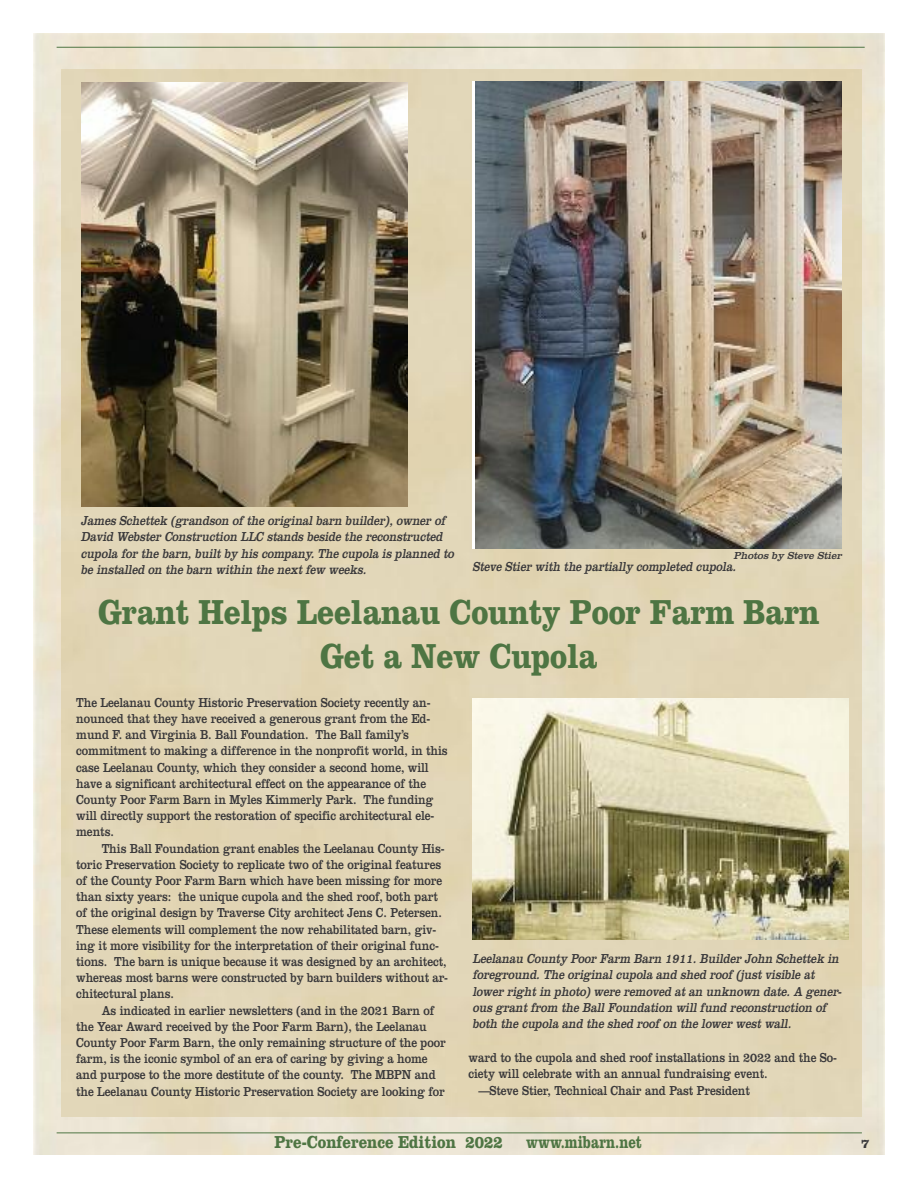
<style>
.page{position:relative;width:918px;height:1188px;background:#fff}
.page>*{position:absolute;margin:0;border:0;box-sizing:border-box;transform-origin:0 0}
.t1{font:700 36px/43.2px "Clarendon";letter-spacing:-.005em;color:#4e7543;text-align:center;scale:.85 1}
.t2{font:700 18px "Clarendon";color:#4e7543;scale:.85 1}
.t3{font:700 18px "Clarendon";color:#4e7543;scale:.75 1}
.t4{font:13.5px/16.2px "Clarendon";letter-spacing:-.005em;color:#39383a;scale:.85 1}
.t5{font:italic 13.5px/16.2px "Clarendon";letter-spacing:-.005em;color:#39383a;scale:.85 1}
.t6{font:700 13.5px "Clarendon";color:#39383a}
.t7{font:italic 10.5px "Clarendon";color:#39383a}
</style>
<div class="page">
<img style="left:34px;top:34px;width:850px;height:1120px">
<hr style="left:57px;top:1133px;width:805px;height:1px;background:#4e7543">
<hr style="left:57px;top:47px;width:808px;height:1px;background:#4e7543">
<div style="left:62px;top:70px;width:800px;height:1047px;background:#e1d6b6"></div>
<img style="left:81px;top:83px;width:327px;height:423px">
<img style="left:475px;top:81px;width:367px;height:468px">
<img style="left:473px;top:698px;width:376px;height:242px">
<p class="t5" style="left:81px;top:514px;width:443px">James Schettek (grandson of the original barn builder), owner of David Webster Construction LLC stands beside the reconstructed cup ola for the barn, built by his comp any. The cup ola is p lanned to be installed on the barn within the next few weeks.</p>
<p class="t7" style="left:733px;top:552px;width:112px">Photos by Steve Stier</p>
<p class="t5" style="left:472px;top:560px;width:314px">Steve Stier with the p artially comp leted cup ola.</p>
<h1 class="t1" style="left:98px;top:595px;width:850px">Grant Helps Leelanau County Poor Farm Barn<br>Get a New Cupola</h1>
<p class="t4" style="left:76px;top:696px;width:439px">The Leelanau County Historic Preservation Society recently an&shy;nounced that they have received a generous grant from the Ed&shy;mund F. and Virginia B. Ball Foundation. The Ball family’s commitment to making a difference in the nonprofit world, in this case Leelanau County, which they consider a second home, will have a significant architectural effect on the appearance of the County Poor Farm Barn in Myles Kimmerly Park. The funding will directly support the restoration of specific architectural ele&shy;ments.</p>
<p class="t4" style="left:76px;top:841px;width:439px;text-indent:26px">This Ball Foundation grant enables the Leelanau County His&shy;toric Preservation Society to replicate two of the original features of the County Poor Farm Barn which have been missing for more than sixty years: the unique cupola and the shed roof, both part of the original design by Traverse City architect Jens C. Petersen.<br>These elements will complement the now rehabilitated barn, giv&shy;ing it more visibility for the interpretation of their original func&shy;tions. The barn is unique because it was designed by an architect, whereas most barns were constructed by barn builders without ar&shy;chitectural plans.</p>
<p class="t4" style="left:76px;top:1003px;width:436px;text-indent:26px">As indicated in earlier newsletters (and in the 2021 Barn of the Year Award received by the Poor Farm Barn), the Leelanau County Poor Farm Barn, the only remaining structure of the poor farm, is the iconic symbol of an era of caring by giving a home and purpose to the more destitute of the county. The MBPN and the Leelanau County Historic Preservation Society are looking for</p>
<p class="t5" style="left:472px;top:952px;width:438px">Leelanau County Poor Farm Barn 1911. Builder John Schettek in foreground. The original cup ola and shed roof (just visible at lower right in p hoto) were removed at an unknown date. A gener&shy;ous grant from the Ball Foundation will fund reconstruction of both the cup ola and the shed roof on the lower west wall.</p>
<p class="t4" style="left:469px;top:1051px;width:435px">ward to the cupola and shed roof installations in 2022 and the So-</p>
<p class="t4" style="left:469px;top:1067px;width:353px">ciety will celebrate with an annual fundraising event.</p>
<p class="t4" style="left:478px;top:1084px;width:321px">—Steve Stier, Technical Chair and Past President</p>
<h2 class="t2" style="left:275px;top:1136px;width:270px">Pre-Conference Edition 2022</h2>
<h2 class="t3" style="left:526px;top:1136px;width:156px">www.mibarn.net</h2>
<p class="t6" style="left:861px;top:1139px;width:10px">7</p>
</div>
